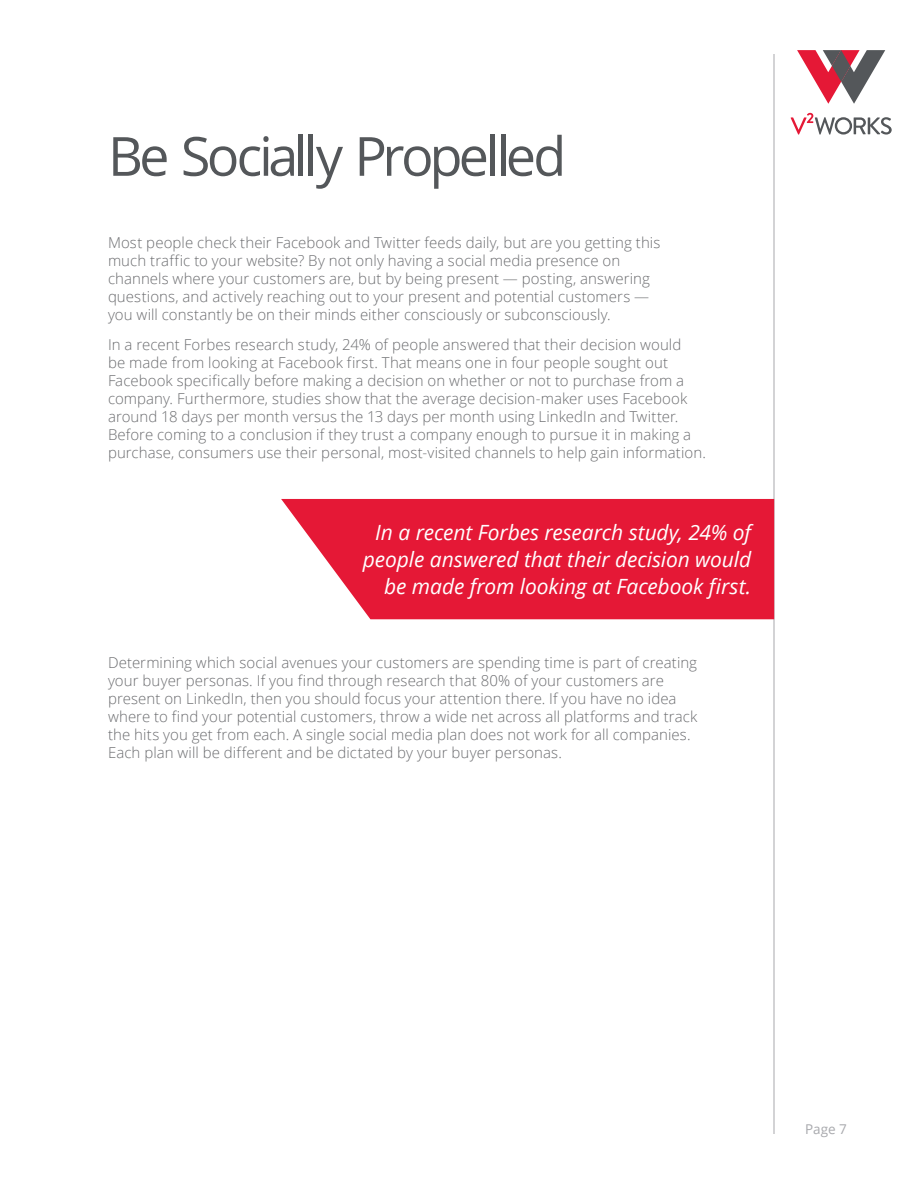
<style>
.page{position:relative;width:918px;height:1188px;background:#fff}
.page>*{position:absolute;margin:0;border:0;box-sizing:border-box;transform-origin:0 0}
.Top_Header_Gray{font:54px "Open Sans";letter-spacing:-.07em;color:#54575a}
.Red_Box_Reverse{font:italic 21px/27px "Open Sans";letter-spacing:-.005em;color:#fff;text-align:right}
.Content{font:300 15px/18px "Open Sans";letter-spacing:.005em;color:#6c6d70}
.t1{font:13.5px "Open Sans";color:#a8a9ad}
</style>
<div class="page">
<svg style="left:797px;top:50px;width:88px;height:54px"></svg>
<svg style="left:791px;top:113px;width:101px;height:22px"></svg>
<hr style="left:774px;top:54px;width:1px;height:1080px;background:#a8a9ad">
<svg style="left:281px;top:499px;width:493px;height:120px;background:#e72c48"></svg>
<p class="Top_Header_Gray" style="left:108px;top:119px;width:460px">Be Socially Propelled</p>
<p class="Content" style="left:108px;top:233px;width:554px">Most people check their Facebook and Twitter feeds daily, but are you getting this much traffic to your website? By not only having a social media presence on channels where your customers are, but by being present — posting, answering questions, and actively reaching out to your present and potential customers — you will constantly be on their minds either consciously or subconsciously.</p>
<p class="Content" style="left:108px;top:335px;width:599px">In a recent Forbes research study, 24% of people answered that their decision would<br>be made from looking at Facebook first. That means one in four people sought out Facebook specifically before making a decision on whether or not to purchase from a company. Furthermore, studies show that the average decision-maker uses Facebook around 18 days per month versus the 13 days per month using LinkedIn and Twitter.<br>Before coming to a conclusion if they trust a company enough to pursue it in making a purchase, consumers use their personal, most-visited channels to help gain information.</p>
<p class="Red_Box_Reverse" style="left:363px;top:518px;width:390px">In a recent Forbes research study, 24% of people answered that their decision would be made from looking at Facebook first.</p>
<p class="Content" style="left:108px;top:653px;width:591px">Determining which social avenues your customers are spending time is part of creating your buyer personas. If you find through research that 80% of your customers are present on LinkedIn, then you should focus your attention there. If you have no idea where to find your potential customers, throw a wide net across all platforms and track the hits you get from each. A single social media plan does not work for all companies.<br>Each plan will be different and be dictated by your buyer personas.</p>
<p class="t1" style="left:805px;top:1120px;width:43px">Page 7</p>
</div>
